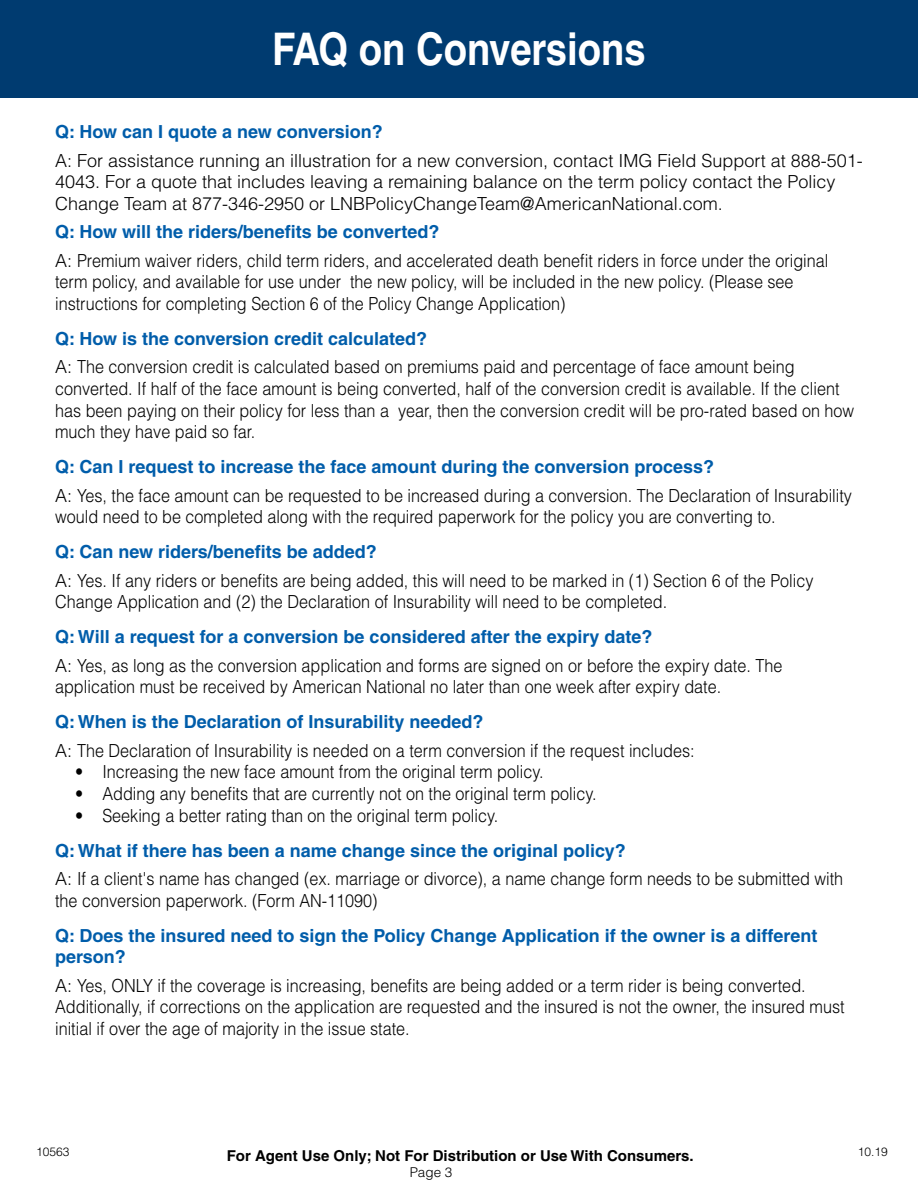
<style>
.page{position:relative;width:918px;height:1188px;background:#fff}
.page>*{position:absolute;margin:0;border:0;box-sizing:border-box;transform-origin:0 0}
.t1{font:700 45px "Calibri";color:#fff;scale:.85 1}
.t2{font:700 45px "Helvetica";color:#fff;scale:.85 1}
.t3{font:300 18px/21.6px "Helvetica";color:#000}
.t4{font:700 18px/21.6px "Helvetica";color:#005daa}
.t5{font:300 18px "Helvetica";color:#000;scale:.9 1}
.t6{font:700 15px "Helvetica";color:#000}
.t7{font:300 13.5px "Helvetica";color:#000}
.t8{font:300 12px "Helvetica";color:#000}
</style>
<div class="page">
<div style="left:0;top:0;width:918px;height:98px;background:#003b70"></div>
<h1 class="t2" style="left:272px;top:22px;width:441px">FAQ on Conversions</h1>
<h1 class="t1" style="left:112px;top:18px;width:818px">Frequently sked Questions on Conversions</h1>
<p class="t4" style="left:55px;top:121px;width:329px">Q: How can I quote a new conversion?</p>
<p class="t3" style="left:55px;top:149px;width:809px">A: For assistance running an illustration for a new conversion, contact IMG Field Support at 888-501-<br>4043. For a quote that includes leaving a remaining balance on the term policy contact the Policy<br>Change Team at 877-346-2950 or LNBPolicyChangeTeam@AmericanNational.com.</p>
<p class="t4" style="left:55px;top:221px;width:386px">Q: How will the riders/benefits be converted?</p>
<p class="t3" style="left:55px;top:249px;width:775px">A: Premium waiver riders, child term riders, and accelerated death benefit riders in force under the original term policy, and available for use under the new policy, will be included in the new policy. (Please see instructions for completing Section 6 of the Policy Change Application)</p>
<p class="t4" style="left:55px;top:328px;width:374px">Q: How is the conversion credit calculated?</p>
<p class="t3" style="left:55px;top:356px;width:801px">A: The conversion credit is calculated based on premiums paid and percentage of face amount being converted. If half of the face amount is being converted, half of the conversion credit is available. If the client has been paying on their policy for less than a year, then the conversion credit will be pro-rated based on how much they have paid so far.</p>
<p class="t4" style="left:55px;top:456px;width:661px">Q: Can I request to increase the face amount during the conversion process?</p>
<p class="t3" style="left:55px;top:484px;width:798px">A: Yes, the face amount can be requested to be increased during a conversion. The Declaration of Insurability would need to be completed along with the required paperwork for the policy you are converting to.</p>
<p class="t4" style="left:55px;top:541px;width:323px">Q: Can new riders/benefits be added?</p>
<p class="t3" style="left:55px;top:569px;width:760px">A: Yes. If any riders or benefits are being added, this will need to be marked in (1) Section 6 of the Policy<br>Change Application and (2) the Declaration of Insurability will need to be completed.</p>
<p class="t4" style="left:55px;top:626px;width:599px">Q: Will a request for a conversion be considered after the expiry date?</p>
<p class="t3" style="left:55px;top:654px;width:729px">A: Yes, as long as the conversion application and forms are signed on or before the expiry date. The application must be received by American National no later than one week after expiry date.</p>
<p class="t4" style="left:55px;top:711px;width:430px">Q: When is the Declaration of Insurability needed?</p>
<p class="t3" style="left:55px;top:739px;width:641px">A: The Declaration of Insurability is needed on a term conversion if the request includes:</p>
<p class="t5" style="left:75px;top:761px;width:522px">• Increasing the new face amount from the original term policy.</p>
<p class="t5" style="left:75px;top:782px;width:581px">• Adding any benefits that are currently not on the original term policy.</p>
<p class="t5" style="left:75px;top:804px;width:471px">• Seeking a better rating than on the original term policy.</p>
<p class="t4" style="left:55px;top:839px;width:572px">Q: What if there has been a name change since the original policy?</p>
<p class="t3" style="left:55px;top:868px;width:790px">A: If a client's name has changed (ex. marriage or divorce), a name change form needs to be submitted with the conversion paperwork. (Form AN-11090)</p>
<p class="t4" style="left:55px;top:924px;width:764px">Q: Does the insured need to sign the Policy Change Application if the owner is a different person?</p>
<p class="t3" style="left:55px;top:974px;width:791px">A: Yes, ONLY if the coverage is increasing, benefits are being added or a term rider is being converted.<br>Additionally, if corrections on the application are requested and the insured is not the owner, the insured must initial if over the age of majority in the issue state.</p>
<p class="t8" style="left:36px;top:1144px;width:35px">10563</p>
<p class="t8" style="left:858px;top:1144px;width:32px">10.19</p>
<p class="t6" style="left:227px;top:1146px;width:468px">For Agent Use Only; Not For Distribution or Use With Consumers.</p>
<p class="t7" style="left:410px;top:1164px;width:44px">Page 3</p>
</div>
